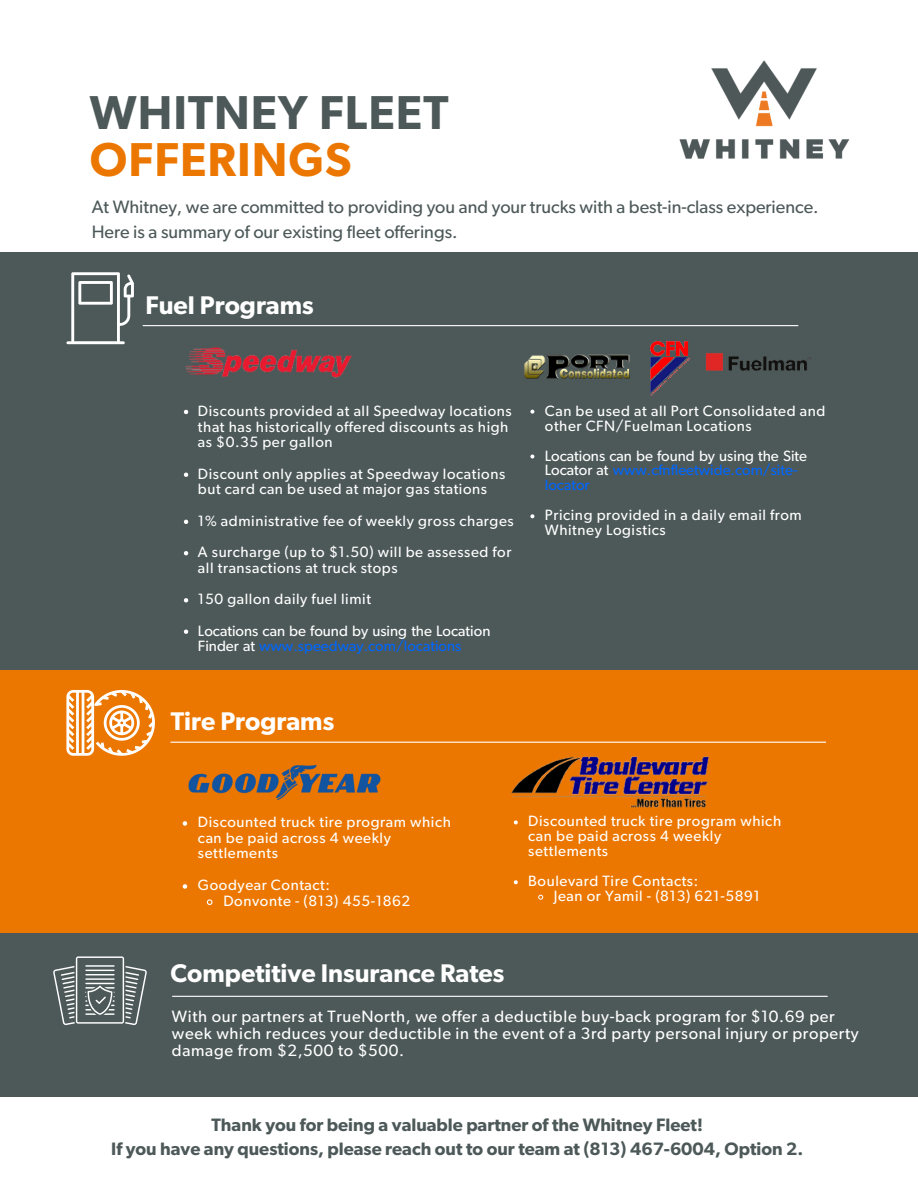
<style>
.page{position:relative;width:918px;height:1188px;background:#fff}
.page>*{position:absolute;margin:0;border:0;box-sizing:border-box;transform-origin:0 0}
.t1{font:600 47.7px/47.2px "Gibson";letter-spacing:.02em;color:#4d5858}
.t2{font:600 25.65px "Gibson";color:#fff}
.t3{font:18px/24.8px "Gibson";color:#4d5858}
.t4{font:600 18px "Gibson";color:#4d5858}
.t5{font:16.5px/16.8px "Gibson";letter-spacing:.04em;color:#fff}
.t6{font:15px/15.8px "Gibson";letter-spacing:.04em;color:#fff}
.t7{font:15px/15px "Gibson";color:#fff}
.t8{font:15px "Gibson";color:#0067fe}
.s1{color:#ec7700}
.s2{color:#fff}
.s3{color:#0067fe}
</style>
<div class="page">
<div style="left:0;top:252px;width:918px;height:418px;background:#4d5858"></div>
<div style="left:0;top:671px;width:918px;height:263px;background:#ec7700"></div>
<div style="left:0;top:934px;width:918px;height:163px;background:#4d5858"></div>
<img style="left:679px;top:60px;width:171px;height:99px">
<svg style="left:66px;top:272px;width:68px;height:72px"></svg>
<svg style="left:66px;top:690px;width:89px;height:66px"></svg>
<svg style="left:53px;top:956px;width:94px;height:69px"></svg>
<hr style="left:171px;top:742px;width:655px;height:1px;background:#fff">
<hr style="left:143px;top:325px;width:655px;height:1px;background:#fff">
<hr style="left:173px;top:996px;width:654px;height:1px;background:#fff">
<img style="left:524px;top:354px;width:106px;height:25px">
<img style="left:511px;top:756px;width:198px;height:52px">
<img style="left:185px;top:347px;width:167px;height:31px">
<img style="left:705px;top:353px;width:106px;height:18px">
<img style="left:650px;top:341px;width:41px;height:55px">
<img style="left:188px;top:764px;width:193px;height:37px">
<svg style="left:184px;top:410px;width:4px;height:4px"></svg>
<svg style="left:184px;top:473px;width:4px;height:4px"></svg>
<svg style="left:184px;top:520px;width:4px;height:4px"></svg>
<svg style="left:184px;top:551px;width:4px;height:4px"></svg>
<svg style="left:184px;top:598px;width:4px;height:4px"></svg>
<svg style="left:184px;top:630px;width:4px;height:4px"></svg>
<svg style="left:530px;top:410px;width:4px;height:4px"></svg>
<svg style="left:530px;top:455px;width:4px;height:4px"></svg>
<svg style="left:530px;top:514px;width:4px;height:4px"></svg>
<svg style="left:183px;top:821px;width:4px;height:5px"></svg>
<svg style="left:183px;top:884px;width:4px;height:5px"></svg>
<svg style="left:206px;top:899px;width:7px;height:6px"></svg>
<svg style="left:514px;top:820px;width:4px;height:4px"></svg>
<svg style="left:514px;top:880px;width:4px;height:4px"></svg>
<svg style="left:538px;top:894px;width:6px;height:6px"></svg>
<p class="t1" style="left:90px;top:91px;width:360px">WHITNEY FLEET<br><span class="s1">OFFERINGS</span></p>
<p class="t3" style="left:92px;top:196px;width:728px">At Whitney, we are committed to providing you and your trucks with a best-in-class experience.<br>Here is a summary of our existing fleet offerings.</p>
<p class="t2" style="left:145px;top:293px;width:170px">Fuel Programs</p>
<p class="t6" style="left:198px;top:404px;width:315px">Discounts provided at all Speedway locations that has historically offered discounts as high as $0.35 per gallon</p>
<p class="t6" style="left:198px;top:466px;width:309px">Discount only applies at Speedway locations but card can be used at major gas stations</p>
<p class="t6" style="left:198px;top:506px;width:317px;line-height:31.3px">1% administrative fee of weekly gross charges<br>A surcharge (up to $1.50) will be assessed for</p>
<p class="t6" style="left:198px;top:553px;width:294px;line-height:31.3px">all transactions at truck stops<br>150 gallon daily fuel limit<br>Locations can be found by using the Location</p>
<p class="t8" style="left:198px;top:639px;width:265px"><span class="s2">Finder at</span> www.speedway.com/locations</p>
<p class="t2" style="left:171px;top:710px;width:165px">Tire Programs</p>
<p class="t6" style="left:545px;top:404px;width:282px;line-height:15px">Can be used at all Port Consolidated and other CFN/Fuelman Locations</p>
<p class="t7" style="left:545px;top:449px;width:264px">Locations can be found by using the Site<br>Locator at <span class="s3">www.cfnfleetwide.com/site&shy;locator</span></p>
<p class="t6" style="left:545px;top:508px;width:258px;line-height:15px">Pricing provided in a daily email from<br>Whitney Logistics</p>
<p class="t6" style="left:198px;top:814px;width:255px">Discounted truck tire program which can be paid across 4 weekly settlements</p>
<p class="t6" style="left:198px;top:877px;width:134px">Goodyear Contact:</p>
<p class="t6" style="left:223px;top:893px;width:189px">Donvonte - (813) 455-1862</p>
<p class="t2" style="left:171px;top:962px;width:335px">Competitive Insurance Rates</p>
<p class="t6" style="left:528px;top:814px;width:254px;line-height:15px">Discounted truck tire program which can be paid across 4 weekly settlements</p>
<p class="t6" style="left:528px;top:874px;width:171px">Boulevard Tire Contacts:</p>
<p class="t6" style="left:554px;top:889px;width:208px">Jean or Yamil - (813) 621-5891</p>
<p class="t5" style="left:172px;top:1009px;width:688px">With our partners at TrueNorth, we offer a deductible buy-back program for $10.69 per week which reduces your deductible in the event of a 3rd party personal injury or property damage from $2,500 to $500.</p>
<p class="t4" style="left:212px;top:1116px;width:493px">Thank you for being a valuable partner of the Whitney Fleet!</p>
<p class="t4" style="left:111px;top:1141px;width:694px">If you have any questions, please reach out to our team at (813) 467-6004, Option 2.</p>
</div>
